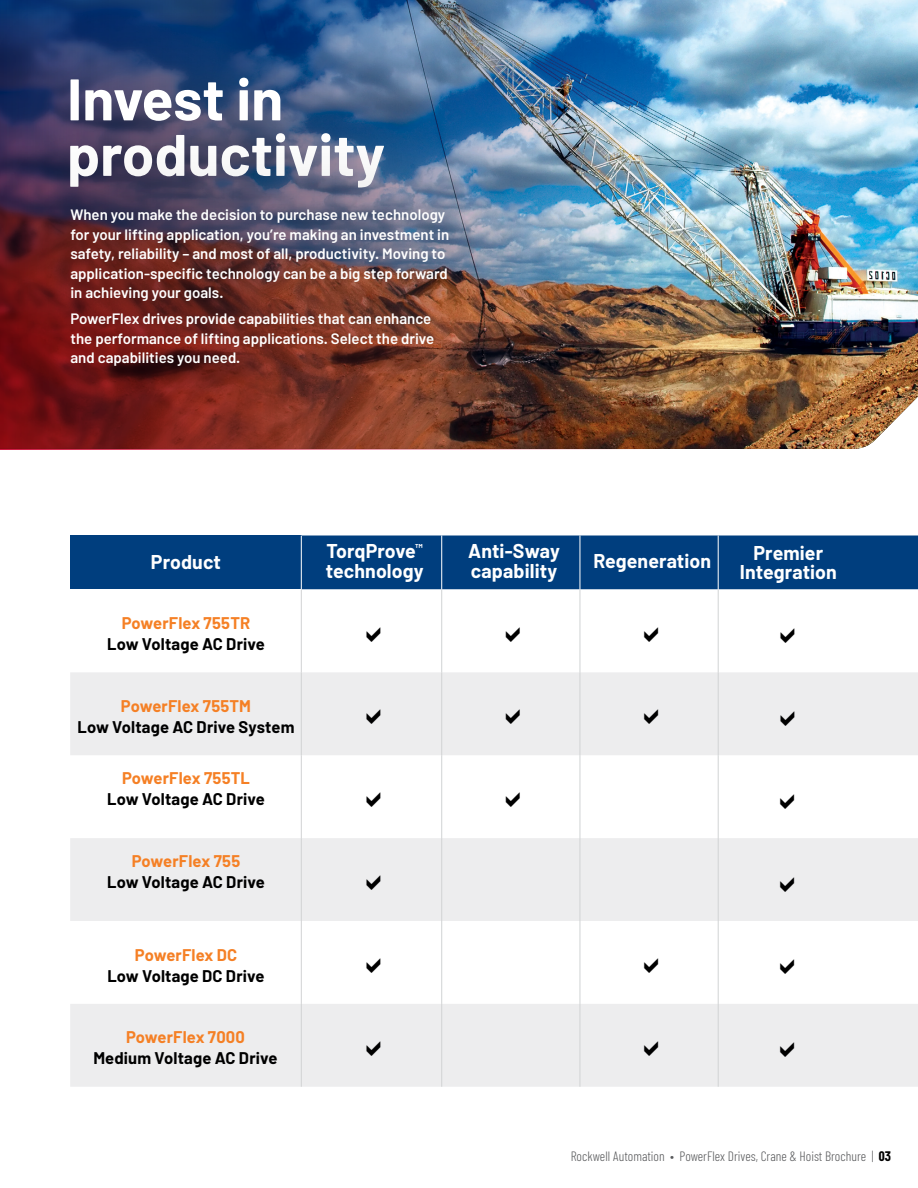
<style>
.page{position:relative;width:918px;height:1188px;background:#fff}
.page>*{position:absolute;margin:0;border:0;box-sizing:border-box;transform-origin:0 0}
.t1{font:700 58.5px/55.5px "Barlow";color:#fff}
.t2{font:700 19.5px/19.5px "Barlow";letter-spacing:.005em;color:#fff}
.t3{font:700 16.5px "Barlow";letter-spacing:.01em;color:#000}
.t4{font:700 16.5px "Barlow";letter-spacing:.01em;color:#f58025}
.t5{font:600 15px/19.5px "Barlow";color:#fff}
.t6{font:300 13.5px "Barlow Condensed";color:#58595b}
.s1{font-weight:700;color:#000}
</style>
<div class="page">
<img style="left:757px;top:0;width:161px;height:449px">
<img style="left:472px;top:0;width:285px;height:450px">
<div style="left:0;top:0;width:472px;height:274px;background:#000;opacity:.78"></div>
<div style="left:0;top:116px;width:534px;height:344px;background:#000;opacity:.78"></div>
<div style="left:70px;top:536px;width:231px;height:54px;background:#003e7e"></div>
<div style="left:302px;top:536px;width:616px;height:54px;background:#003e7e"></div>
<svg style="left:70px;top:672px;width:848px;height:415px;fill:#ededee"></svg>
<hr style="left:441px;top:536px;width:1px;height:54px;background:#fff">
<hr style="left:580px;top:536px;width:1px;height:54px;background:#fff">
<hr style="left:301px;top:590px;width:1px;height:82px;background:#d1d3d4">
<hr style="left:441px;top:590px;width:1px;height:82px;background:#d1d3d4">
<hr style="left:580px;top:590px;width:1px;height:82px;background:#d1d3d4">
<hr style="left:301px;top:672px;width:1px;height:83px;background:#d1d3d4">
<hr style="left:441px;top:672px;width:1px;height:83px;background:#d1d3d4">
<hr style="left:580px;top:672px;width:1px;height:83px;background:#d1d3d4">
<hr style="left:301px;top:755px;width:1px;height:83px;background:#d1d3d4">
<hr style="left:441px;top:755px;width:1px;height:83px;background:#d1d3d4">
<hr style="left:580px;top:755px;width:1px;height:83px;background:#d1d3d4">
<hr style="left:301px;top:838px;width:1px;height:83px;background:#d1d3d4">
<hr style="left:441px;top:838px;width:1px;height:83px;background:#d1d3d4">
<hr style="left:580px;top:838px;width:1px;height:83px;background:#d1d3d4">
<hr style="left:301px;top:921px;width:1px;height:83px;background:#d1d3d4">
<hr style="left:441px;top:921px;width:1px;height:83px;background:#d1d3d4">
<hr style="left:580px;top:921px;width:1px;height:83px;background:#d1d3d4">
<hr style="left:301px;top:1004px;width:1px;height:83px;background:#d1d3d4">
<hr style="left:441px;top:1004px;width:1px;height:83px;background:#d1d3d4">
<hr style="left:580px;top:1004px;width:1px;height:83px;background:#d1d3d4">
<hr style="left:718px;top:590px;width:1px;height:82px;background:#d1d3d4">
<hr style="left:718px;top:672px;width:1px;height:83px;background:#d1d3d4">
<hr style="left:718px;top:755px;width:1px;height:83px;background:#d1d3d4">
<hr style="left:718px;top:838px;width:1px;height:83px;background:#d1d3d4">
<hr style="left:718px;top:921px;width:1px;height:83px;background:#d1d3d4">
<hr style="left:718px;top:1004px;width:1px;height:83px;background:#d1d3d4">
<hr style="left:718px;top:536px;width:1px;height:54px;background:#fff">
<svg style="left:367px;top:709px;width:14px;height:15px"></svg>
<svg style="left:506px;top:709px;width:14px;height:15px"></svg>
<svg style="left:644px;top:709px;width:14px;height:15px"></svg>
<svg style="left:781px;top:711px;width:13px;height:15px"></svg>
<svg style="left:367px;top:792px;width:14px;height:15px"></svg>
<svg style="left:506px;top:792px;width:14px;height:15px"></svg>
<svg style="left:781px;top:794px;width:13px;height:15px"></svg>
<svg style="left:367px;top:875px;width:14px;height:15px"></svg>
<svg style="left:781px;top:877px;width:13px;height:15px"></svg>
<svg style="left:367px;top:958px;width:14px;height:15px"></svg>
<svg style="left:644px;top:958px;width:14px;height:15px"></svg>
<svg style="left:781px;top:959px;width:13px;height:15px"></svg>
<svg style="left:367px;top:1041px;width:14px;height:15px"></svg>
<svg style="left:644px;top:1041px;width:14px;height:15px"></svg>
<svg style="left:781px;top:1042px;width:13px;height:15px"></svg>
<h1 class="t1" style="left:67px;top:67px;width:320px">Invest in productivity</h1>
<p class="t5" style="left:70px;top:205px;width:380px">When you make the decision to purchase new technology for your lifting application, you’re making an investment in safety, reliability – and most of all, productivity. Moving to application-specific technology can be a big step forward in achieving your goals.</p>
<p class="t5" style="left:70px;top:309px;width:365px">PowerFlex drives provide capabilities that can enhance the performance of lifting applications. Select the drive and capabilities you need.</p>
<h2 class="t2" style="left:151px;top:551px;width:72px">Product</h2>
<h2 class="t2" style="left:326px;top:540px;width:99px">TorqProve<sup>™ </sup>technology</h2>
<h2 class="t2" style="left:468px;top:540px;width:93px">Anti-Sway capability</h2>
<h2 class="t2" style="left:593px;top:550px;width:119px">Regeneration</h2>
<h2 class="t2" style="left:740px;top:541px;width:98px;text-align:center">Premier<br>Integration</h2>
<p class="t4" style="left:122px;top:611px;width:130px">PowerFlex 755TR</p>
<p class="t3" style="left:107px;top:632px;width:159px">Low Voltage AC Drive</p>
<p class="t4" style="left:121px;top:694px;width:132px">PowerFlex 755TM</p>
<p class="t3" style="left:78px;top:715px;width:218px">Low Voltage AC Drive System</p>
<p class="t4" style="left:122px;top:766px;width:129px">PowerFlex 755TL</p>
<p class="t3" style="left:107px;top:787px;width:159px">Low Voltage AC Drive</p>
<p class="t4" style="left:132px;top:849px;width:110px">PowerFlex 755</p>
<p class="t3" style="left:107px;top:870px;width:159px">Low Voltage AC Drive</p>
<p class="t4" style="left:135px;top:942px;width:104px">PowerFlex DC</p>
<p class="t3" style="left:107px;top:963px;width:159px">Low Voltage DC Drive</p>
<p class="t4" style="left:126px;top:1025px;width:120px">PowerFlex 7000</p>
<p class="t3" style="left:93px;top:1046px;width:186px">Medium Voltage AC Drive</p>
<p class="t6" style="left:571px;top:1148px;width:322px">Rockwell Automation • PowerFlex Drives, Crane &amp; Hoist Brochure | <span class="s1">03</span></p>
</div>
